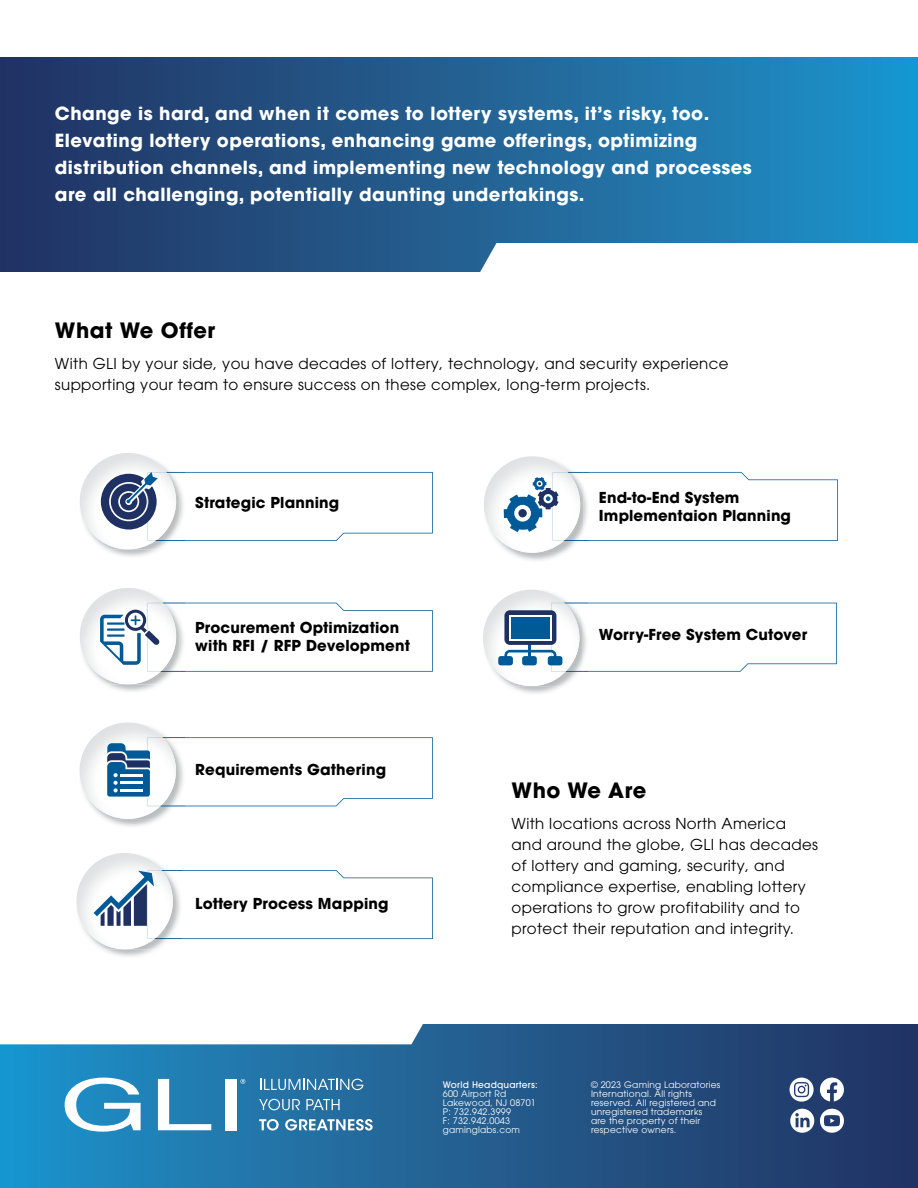
<style>
.page{position:relative;width:918px;height:1188px;background:#fff}
.page>*{position:absolute;margin:0;border:0;box-sizing:border-box;transform-origin:0 0}
.t1{font:700 21px "ITC Avant Garde Pro";letter-spacing:.025em;color:#000}
.t2{font:700 18px/27px "ITC Avant Garde Pro";letter-spacing:.025em;color:#fff}
.t3{font:15px/21px "ITC Avant Garde Pro";letter-spacing:.025em;color:#000}
.t4{font:700 15px/18px "ITC Avant Garde Pro";letter-spacing:.01em;color:#000}
.t5{font:9px/9px "ITC Avant Garde Pro";letter-spacing:.025em;color:#fff}
.t6{font:500 9px "ITC Avant Garde Pro";letter-spacing:.025em;color:#fff}
</style>
<div class="page">
<div style="left:0;top:1024px;width:918px;height:164px;background:linear-gradient(to right,#2194ca,#23305f)"></div>
<svg style="left:0;top:939px;width:475px;height:105px"></svg>
<img style="left:79px;top:471px;width:100px;height:79px">
<img style="left:80px;top:453px;width:96px;height:96px">
<img style="left:80px;top:588px;width:96px;height:96px">
<svg style="left:101px;top:472px;width:332px;height:69px"></svg>
<img style="left:80px;top:723px;width:94px;height:96px">
<img style="left:148px;top:727px;width:26px;height:10px">
<img style="left:149px;top:807px;width:24px;height:7px">
<img style="left:484px;top:456px;width:96px;height:97px">
<img style="left:76px;top:939px;width:106px;height:19px">
<img style="left:76px;top:853px;width:97px;height:96px">
<img style="left:483px;top:590px;width:96px;height:96px">
<svg style="left:94px;top:870px;width:339px;height:69px"></svg>
<svg style="left:504px;top:603px;width:333px;height:69px"></svg>
<hr style="left:528px;top:644px;width:3px;height:16px;background:#005a97">
<div style="left:504px;top:610px;width:52px;height:35px;background:#1f3162;border-radius:5px"></div>
<svg style="left:509px;top:615px;width:43px;height:25px"></svg>
<div style="left:511px;top:617px;width:39px;height:21px;background:#005a97"></div>
<div style="left:498px;top:656px;width:15px;height:9px;background:#005a97;border-radius:3px"></div>
<div style="left:522px;top:656px;width:15px;height:9px;background:#005a97;border-radius:3px"></div>
<div style="left:548px;top:656px;width:14px;height:9px;background:#005a97;border-radius:3px"></div>
<svg style="left:100px;top:603px;width:333px;height:69px"></svg>
<svg style="left:105px;top:737px;width:328px;height:70px"></svg>
<svg style="left:504px;top:472px;width:334px;height:69px"></svg>
<div style="left:0;top:57px;width:918px;height:214px;background:linear-gradient(to right,#24305e,#1e93cb)"></div>
<svg style="left:433px;top:243px;width:485px;height:29px"></svg>
<svg style="left:65px;top:1078px;width:76px;height:54px"></svg>
<svg style="left:158px;top:1079px;width:53px;height:51px"></svg>
<div style="left:225px;top:1079px;width:11px;height:51px;background:#fff"></div>
<svg style="left:240px;top:1079px;width:5px;height:5px"></svg>
<svg style="left:260px;top:1079px;width:103px;height:11px"></svg>
<svg style="left:259px;top:1099px;width:41px;height:11px"></svg>
<svg style="left:306px;top:1099px;width:34px;height:11px"></svg>
<svg style="left:259px;top:1119px;width:20px;height:12px"></svg>
<svg style="left:285px;top:1119px;width:88px;height:12px"></svg>
<svg style="left:790px;top:1078px;width:24px;height:24px"></svg>
<svg style="left:820px;top:1109px;width:24px;height:24px"></svg>
<svg style="left:790px;top:1109px;width:24px;height:24px"></svg>
<svg style="left:820px;top:1078px;width:24px;height:23px"></svg>
<p class="t2" style="left:55px;top:100px;width:698px">Change is hard, and when it comes to lottery systems, it’s risky, too.<br>Elevating lottery operations, enhancing game offerings, optimizing distribution channels, and implementing new technology and processes are all challenging, potentially daunting undertakings.</p>
<h1 class="t1" style="left:55px;top:316px;width:162px">What We Offer</h1>
<p class="t3" style="left:55px;top:353px;width:675px">With GLI by your side, you have decades of lottery, technology, and security experience supporting your team to ensure success on these complex, long-term projects.</p>
<p class="t4" style="left:195px;top:494px;width:145px">Strategic Planning</p>
<p class="t4" style="left:195px;top:618px;width:216px">Procurement Optimization with RFI / RFP Development</p>
<p class="t4" style="left:195px;top:760px;width:192px">Requirements Gathering</p>
<p class="t4" style="left:195px;top:894px;width:195px">Lottery Process Mapping</p>
<p class="t4" style="left:599px;top:488px;width:194px">End-to-End System<br>Implementaion Planning</p>
<p class="t4" style="left:599px;top:625px;width:210px">Worry-Free System Cutover</p>
<h1 class="t1" style="left:512px;top:776px;width:136px">Who We Are</h1>
<p class="t3" style="left:512px;top:813px;width:308px">With locations across North America and around the globe, GLI has decades of lottery and gaming, security, and compliance expertise, enabling lottery operations to grow profitability and to protect their reputation and integrity.</p>
<p class="t6" style="left:443px;top:1079px;width:96px">World Headquarters:</p>
<p class="t5" style="left:443px;top:1089px;width:95px">600 Airport Rd<br>Lakewood, NJ 08701<br>P: 732.942.3999<br>F: 732.942.0043 gaminglabs.com</p>
<p class="t5" style="left:591px;top:1080px;width:131px">© 2023 Gaming Laboratories<br>International. All rights reserved. All registered and unregistered trademarks<br>are the property of their respective owners.</p>
</div>
